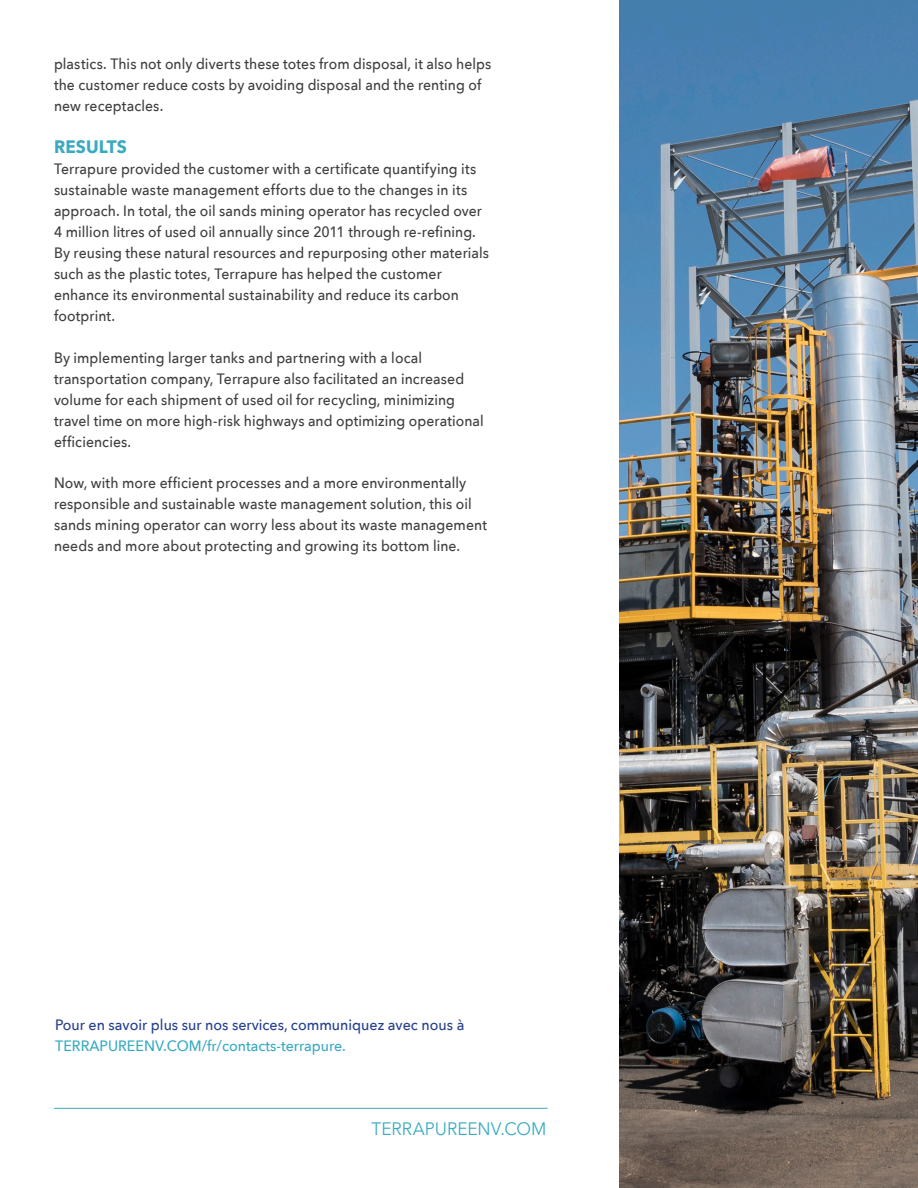
<style>
.page{position:relative;width:918px;height:1188px;background:#fff}
.page>*{position:absolute;margin:0;border:0;box-sizing:border-box;transform-origin:0 0}
.t1{font:18px "Avenir Next";color:#3baac1;scale:.96 1}
.t2{font:700 18px "Avenir Next";letter-spacing:.005em;color:#3baac1;scale:.95 1}
.t3{font:500 15px/21px "Avenir Next";letter-spacing:.005em;color:#3e3e3f;scale:.93 1}
.t4{font:500 15px/21px "Avenir Next";color:#253f8e;scale:.95 1}
.s1{color:#3baac1}
</style>
<div class="page">
<img style="left:620px;top:0;width:298px;height:1188px">
<hr style="left:54px;top:1108px;width:494px;height:1px;background:#3baac1">
<p class="t3" style="left:54px;top:53px;width:472px">plastics. This not only diverts these totes from disposal, it also helps the customer reduce costs by avoiding disposal and the renting of new receptacles.</p>
<p class="t2" style="left:54px;top:131px;width:78px">RESULTS</p>
<p class="t3" style="left:54px;top:158px;width:469px">Terrapure provided the customer with a certificate quantifying its sustainable waste management efforts due to the changes in its approach. In total, the oil sands mining operator has recycled over 4 million litres of used oil annually since 2011 through re-refining.<br>By reusing these natural resources and repurposing other materials such as the plastic totes, Terrapure has helped the customer enhance its environmental sustainability and reduce its carbon footprint.</p>
<p class="t3" style="left:54px;top:347px;width:464px">By implementing larger tanks and partnering with a local transportation company, Terrapure also facilitated an increased volume for each shipment of used oil for recycling, minimizing travel time on more high-risk highways and optimizing operational efficiencies.</p>
<p class="t3" style="left:54px;top:472px;width:467px">Now, with more efficient processes and a more environmentally responsible and sustainable waste management solution, this oil sands mining operator can worry less about its waste management needs and more about protecting and growing its bottom line.</p>
<p class="t4" style="left:55px;top:1014px;width:432px">Pour en savoir plus sur nos services, communiquez avec nous à<br><span class="s1">TERRAPUREENV.COM/fr/contacts-terrapure.</span></p>
<p class="t1" style="left:372px;top:1114px;width:184px">TERRAPUREENV.COM</p>
</div>
